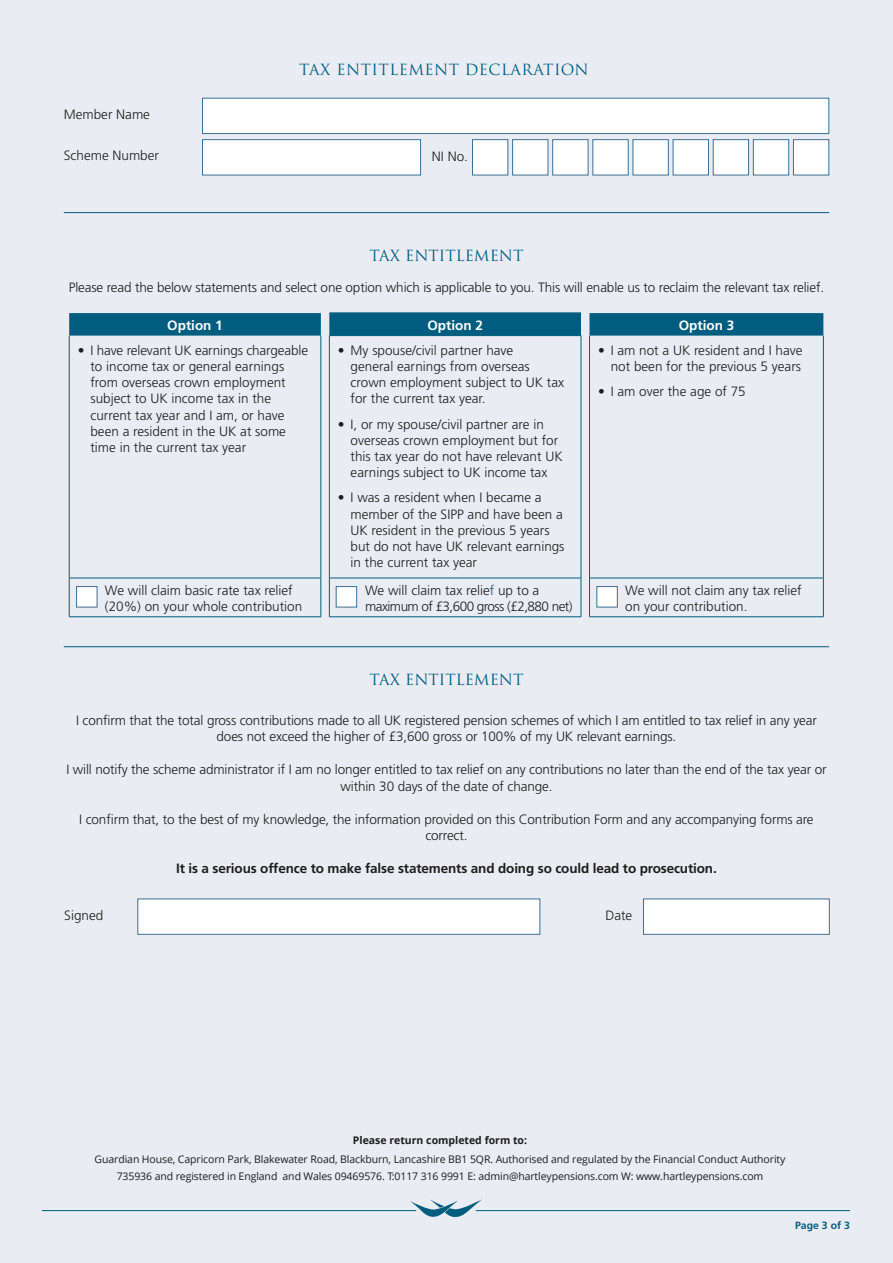
<style>
.page{position:relative;width:893px;height:1263px;background:#e9ecf3}
.page>*{position:absolute;margin:0;border:0;box-sizing:border-box;transform-origin:0 0}
.t1{font:15px "Trajan Pro";color:#015d7f}
.t2{font:15px "Trajan Pro";letter-spacing:.03em;color:#015d7f}
.t3{font:300 13.5px/16.2px "Frutiger";color:#1d1d1b}
.t4{font:700 13.5px "Frutiger";letter-spacing:-.01em;color:#1d1d1b}
.t5{font:300 13.5px/16.2px "Frutiger";letter-spacing:-.03em;color:#1d1d1b}
.t6{font:700 13.5px "Frutiger";color:#fff}
.t7{font:10.5px/19.4px "Open Sans";letter-spacing:-.01em;color:#1d1d1b;text-align:center}
.t8{font:700 10.5px "Frutiger";color:#015d7f}
.s1{color:#015d7f}
.s2{font-weight:700}
</style>
<div class="page">
<hr style="left:42px;top:1210px;width:374px;height:1px;background:#015d7f">
<hr style="left:476px;top:1210px;width:374px;height:1px;background:#015d7f">
<svg style="left:410px;top:1199px;width:72px;height:18px"></svg>
<div style="left:137px;top:898px;width:403px;height:37px;background:#fff;border:1px solid #3e6f8f"></div>
<div style="left:643px;top:898px;width:187px;height:37px;background:#fff;border:1px solid #3e6f8f"></div>
<div style="left:753px;top:139px;width:36px;height:36px;background:#fff;border:1px solid #3e6f8f"></div>
<div style="left:793px;top:139px;width:36px;height:36px;background:#fff;border:1px solid #3e6f8f"></div>
<div style="left:202px;top:98px;width:627px;height:36px;background:#fff;border:1px solid #3e6f8f"></div>
<div style="left:202px;top:139px;width:219px;height:36px;background:#fff;border:1px solid #3e6f8f"></div>
<div style="left:472px;top:139px;width:36px;height:36px;background:#fff;border:1px solid #3e6f8f"></div>
<div style="left:633px;top:139px;width:36px;height:36px;background:#fff;border:1px solid #3e6f8f"></div>
<div style="left:552px;top:139px;width:36px;height:36px;background:#fff;border:1px solid #3e6f8f"></div>
<div style="left:713px;top:139px;width:36px;height:36px;background:#fff;border:1px solid #3e6f8f"></div>
<div style="left:512px;top:139px;width:36px;height:36px;background:#fff;border:1px solid #3e6f8f"></div>
<div style="left:673px;top:139px;width:36px;height:36px;background:#fff;border:1px solid #3e6f8f"></div>
<div style="left:592px;top:139px;width:37px;height:36px;background:#fff;border:1px solid #3e6f8f"></div>
<hr style="left:64px;top:212px;width:765px;height:1px;background:#015d7f">
<hr style="left:64px;top:646px;width:765px;height:1px;background:#015d7f">
<svg style="left:69px;top:313px;width:754px;height:23px;background:#096283"></svg>
<hr style="left:329px;top:312px;width:252px;height:2px;background:#015d7f">
<hr style="left:69px;top:336px;width:1px;height:242px;background:#015d7f">
<hr style="left:321px;top:336px;width:1px;height:242px;background:#015d7f">
<hr style="left:329px;top:336px;width:1px;height:242px;background:#015d7f">
<hr style="left:329px;top:335px;width:252px;height:1px;background:#015d7f">
<hr style="left:581px;top:336px;width:1px;height:242px;background:#015d7f">
<hr style="left:589px;top:336px;width:1px;height:242px;background:#015d7f">
<hr style="left:823px;top:336px;width:1px;height:242px;background:#015d7f">
<hr style="left:69px;top:578px;width:1px;height:39px;background:#015d7f">
<hr style="left:69px;top:578px;width:252px;height:1px;background:#015d7f">
<hr style="left:69px;top:616px;width:252px;height:1px;background:#015d7f">
<hr style="left:321px;top:578px;width:1px;height:39px;background:#015d7f">
<hr style="left:329px;top:578px;width:1px;height:39px;background:#015d7f">
<hr style="left:329px;top:578px;width:252px;height:1px;background:#015d7f">
<hr style="left:329px;top:616px;width:252px;height:1px;background:#015d7f">
<hr style="left:581px;top:578px;width:1px;height:39px;background:#015d7f">
<hr style="left:589px;top:578px;width:1px;height:39px;background:#015d7f">
<hr style="left:589px;top:578px;width:235px;height:1px;background:#015d7f">
<hr style="left:823px;top:578px;width:1px;height:39px;background:#015d7f">
<hr style="left:589px;top:616px;width:235px;height:1px;background:#015d7f">
<div style="left:76px;top:586px;width:21px;height:21px;background:#fff;border:1px solid #3e6f8f"></div>
<div style="left:336px;top:586px;width:21px;height:21px;background:#fff;border:1px solid #3e6f8f"></div>
<div style="left:596px;top:586px;width:22px;height:21px;background:#fff;border:1px solid #3e6f8f"></div>
<p class="t2" style="left:299px;top:60px;width:291px">TAX ENTITLEMENT DECLARATION</p>
<p class="t3" style="left:64px;top:106px;width:88px">Member Name</p>
<p class="t3" style="left:64px;top:147px;width:97px">Scheme Number</p>
<p class="t3" style="left:432px;top:148px;width:38px">NI No.</p>
<p class="t1" style="left:370px;top:246px;width:155px">TAX ENTITLEMENT</p>
<p class="t3" style="left:69px;top:279px;width:757px">Please read the below statements and select one option which is applicable to you. This will enable us to reclaim the relevant tax relief.</p>
<p class="t6" style="left:167px;top:317px;width:57px">Option 1</p>
<p class="t6" style="left:427px;top:317px;width:57px">Option 2</p>
<p class="t6" style="left:679px;top:317px;width:57px">Option 3</p>
<p class="t3" style="left:90px;top:342px;width:219px;text-indent:-13px">• I have relevant UK earnings chargeable to income tax or general earnings from overseas crown employment subject to UK income tax in the current tax year and I am, or have been a resident in the UK at some time in the current tax year</p>
<p class="t3" style="left:351px;top:342px;width:215px;text-indent:-13px">• My spouse/civil partner have<br>general earnings from overseas crown employment subject to UK tax for the current tax year.</p>
<p class="t3" style="left:598px;top:342px;width:206px;text-align:right">• I am not a UK resident and I have not been for the previous 5 years</p>
<p class="t3" style="left:598px;top:383px;width:149px">• I am over the age of 75</p>
<p class="t3" style="left:351px;top:416px;width:214px;text-indent:-13px">• I, or my spouse/civil partner are in overseas crown employment but for this tax year do not have relevant UK earnings subject to UK income tax</p>
<p class="t3" style="left:351px;top:489px;width:215px;text-indent:-13px">• I was a resident when I became a member of the SIPP and have been a<br>UK resident in the previous 5 years but do not have UK relevant earnings in the current tax year</p>
<p class="t3" style="left:105px;top:582px;width:199px">We will claim basic rate tax relief (20%) on your whole contribution</p>
<p class="t5" style="left:365px;top:582px;width:209px">We will claim tax relie<span class="s1">f</span> up to a maximum of £3,600 gross (£2,880 net)</p>
<p class="t3" style="left:625px;top:582px;width:178px">We will not claim any tax relief on your contribution.</p>
<p class="t1" style="left:370px;top:670px;width:155px">TAX ENTITLEMENT</p>
<p class="t3" style="left:76px;top:712px;width:742px;text-align:center">I confirm that the total gross contributions made to all UK registered pension schemes of which I am entitled to tax relief in any year does not exceed the higher of £3,600 gross or 100% of my UK relevant earnings.</p>
<p class="t3" style="left:66px;top:761px;width:762px;text-align:center">I will notify the scheme administrator if I am no longer entitled to tax relief on any contributions no later than the end of the tax year or within 30 days of the date of change.</p>
<p class="t3" style="left:79px;top:811px;width:736px;text-align:center">I confirm that, to the best of my knowledge, the information provided on this Contribution Form and any accompanying forms are correct.</p>
<p class="t4" style="left:176px;top:861px;width:542px">It is a serious offence to make false statements and doing so could lead to prosecution.</p>
<p class="t3" style="left:64px;top:907px;width:41px">Signed</p>
<p class="t3" style="left:605px;top:907px;width:28px">Date</p>
<p class="t7" style="left:95px;top:1130px;width:692px"><span class="s2">Please return completed form to:<br></span>Guardian House, Capricorn Park, Blakewater Road, Blackburn, Lancashire BB1 5QR. Authorised and regulated by the Financial Conduct Authority</p>
<p class="t7" style="left:117px;top:1166px;width:648px">735936 and registered in England and Wales 09469576. T:0117 316 9991 E: admin@hartleypensions.com W: www.hartleypensions.com</p>
<p class="t8" style="left:795px;top:1219px;width:56px">Page 3 of 3</p>
</div>
